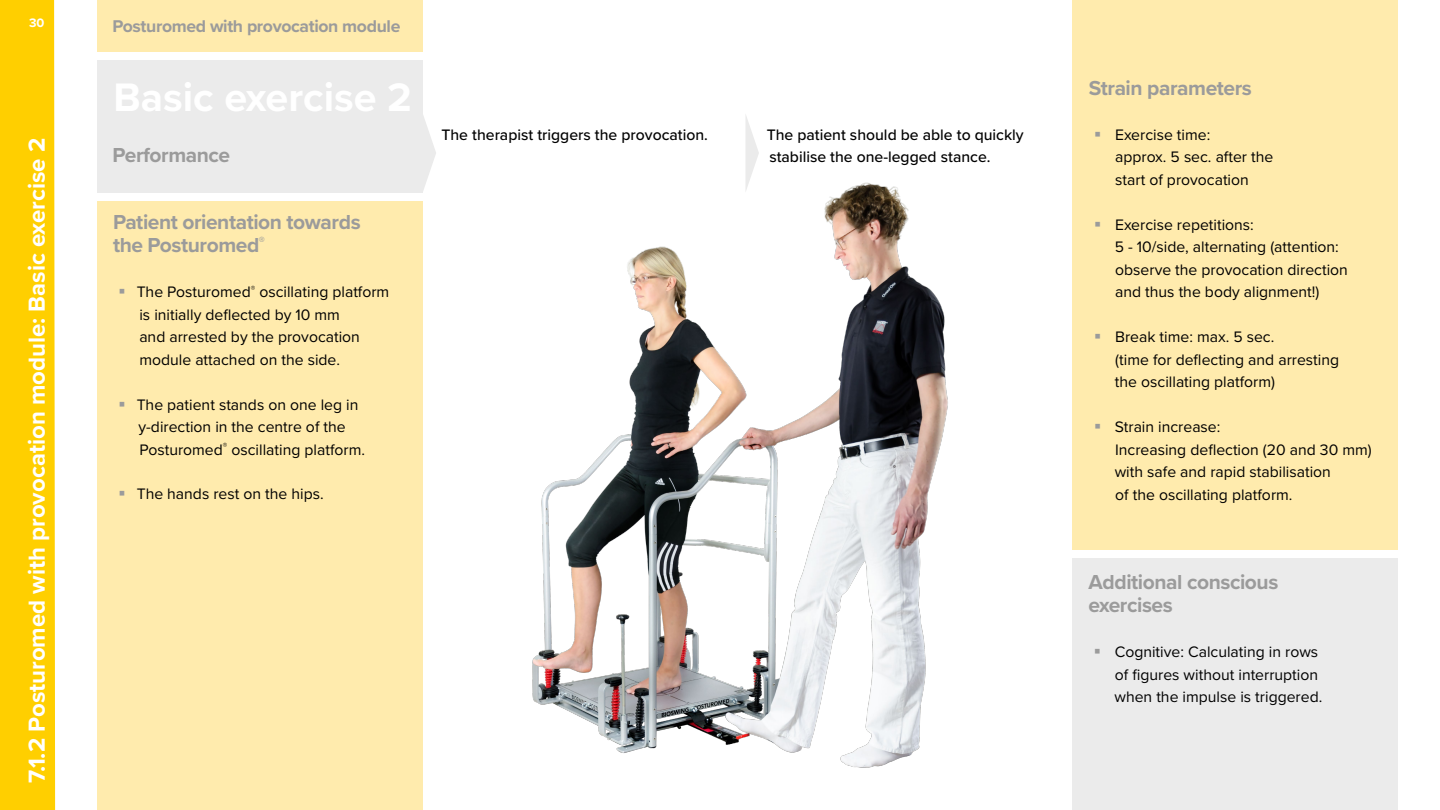
<style>
.page{position:relative;width:1440px;height:810px;background:#fff}
.page>*{position:absolute;margin:0;border:0;box-sizing:border-box;transform-origin:0 0}
.t1{font:700 24px "Proxima Nova";color:#fff}
.t2{font:700 21px/22.5px "Proxima Nova";letter-spacing:-.02em;color:#9b9b9b}
.t3{font:700 17.62px "Proxima Nova";letter-spacing:-.02em;color:#9b9b9b}
.t4{font:15.75px/22.5px "Proxima Nova";color:#000}
.t5{font:500 15.75px/22.5px "Proxima Nova";color:#000}
.t6{font:700 12.75px "Proxima Nova";color:#fff}
</style>
<div class="page">
<div style="left:0;top:0;width:55px;height:810px;background:#ffcf00"></div>
<div style="left:1072px;top:0;width:326px;height:549px;background:#ffebad"></div>
<div style="left:97px;top:202px;width:326px;height:608px;background:#ffebad"></div>
<div style="left:1072px;top:558px;width:326px;height:252px;background:#ebebeb"></div>
<svg style="left:423px;top:116px;width:13px;height:74px"></svg>
<svg style="left:746px;top:116px;width:13px;height:47px"></svg>
<div style="left:97px;top:60px;width:326px;height:133px;background:#ebebeb"></div>
<div style="left:97px;top:0;width:326px;height:51px;background:#ffebad"></div>
<img style="left:532px;top:163px;width:416px;height:605px">
<p class="t6" style="left:29px;top:13px;width:17px">30</p>
<p class="t3" style="left:112px;top:13px;width:289px">Posturomed with provocation module</p>
<h1 class="t1" style="left:19px;top:783px;width:647px;rotate:-90deg">7.1.2 Posturomed with provocation module: Basic exercise 2</h1>
<h2 class="t2" style="left:112px;top:143px;width:119px">Performance</h2>
<h2 class="t2" style="left:113px;top:211px;width:249px">Patient orientation towards the Posturomed<sup>®</sup></h2>
<p class="t4" style="left:137px;top:280px;width:254px">The Posturomed<sup>®</sup> oscillating platform is initially deflected by 10 mm<br>and arrested by the provocation module attached on the side.</p>
<p class="t4" style="left:137px;top:392px;width:230px">The patient stands on one leg in y-direction in the centre of the<br>Posturomed<sup>®</sup> oscillating platform.</p>
<p class="t4" style="left:137px;top:482px;width:189px">The hands rest on the hips.</p>
<p class="t5" style="left:441px;top:123px;width:268px">The therapist triggers the provocation.</p>
<p class="t5" style="left:767px;top:122px;width:259px">The patient should be able to quickly stabilise the one-legged stance.</p>
<h2 class="t2" style="left:1089px;top:76px;width:165px">Strain parameters</h2>
<p class="t4" style="left:1115px;top:122px;width:160px">Exercise time:<br>approx. 5 sec. after the start of provocation</p>
<p class="t4" style="left:1115px;top:212px;width:235px">Exercise repetitions:<br>5 - 10/side, alternating (attention: observe the provocation direction and thus the body alignment!)</p>
<p class="t4" style="left:1115px;top:325px;width:226px">Break time: max. 5 sec.<br>(time for deflecting and arresting the oscillating platform)</p>
<p class="t4" style="left:1115px;top:415px;width:258px">Strain increase:<br>Increasing deflection (20 and 30 mm) with safe and rapid stabilisation<br>of the oscillating platform.</p>
<h2 class="t2" style="left:1089px;top:571px;width:191px">Additional conscious exercises</h2>
<p class="t4" style="left:1114px;top:640px;width:209px">Cognitive: Calculating in rows of figures without interruption when the impulse is triggered.</p>
</div>
